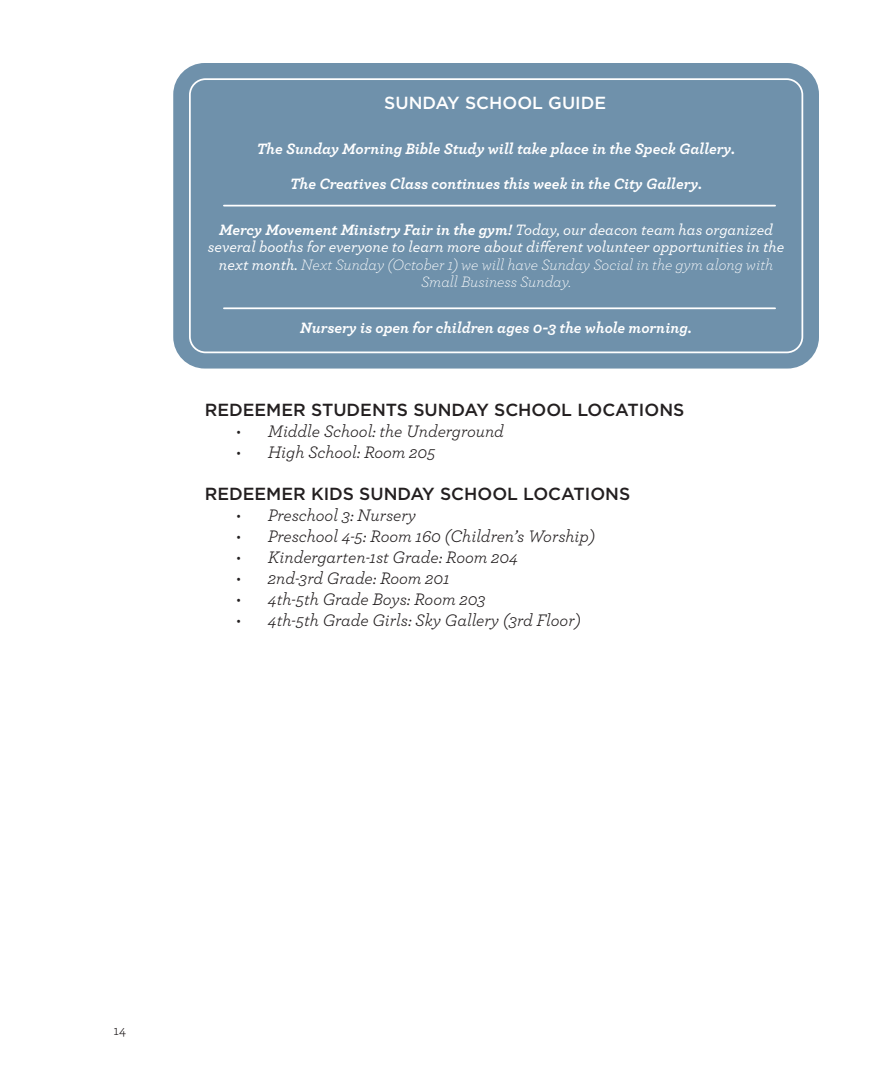
<style>
.page{position:relative;width:882px;height:1071px;background:#fff}
.page>*{position:absolute;margin:0;border:0;box-sizing:border-box;transform-origin:0 0}
.t1{font:italic 17.5px "Archer";color:#231f20}
.Mini_Head_2{font:500 17.5px "Gotham";color:#231f20}
.Mini_Head_2-2{font:500 17.5px "Gotham";color:#fff}
.CommLife_Bubble{font:italic 500 15.75px/17.5px "Archer";color:#fff;text-align:center}
.CommLife_Bubble-2{font:italic 700 15.75px "Archer";color:#fff}
.t2{font:14px "Archer";color:#231f20}
.s1{font-weight:700}
.s2{font-weight:300}
</style>
<div class="page">
<div style="left:173px;top:63px;width:646px;height:306px;background:#6f91ab;border-radius:32px"></div>
<div style="left:189px;top:78px;width:614px;height:275px;border:2px solid #fff;border-radius:16px"></div>
<hr style="left:224px;top:307px;width:551px;height:2px;background:#fff">
<hr style="left:224px;top:205px;width:551px;height:1px;background:#fff">
<p class="Mini_Head_2-2" style="left:384px;top:91px;width:223px">SUNDAY SCHOOL GUIDE</p>
<p class="CommLife_Bubble-2" style="left:257px;top:137px;width:480px">The Sunday Morning Bible Study will take place in the Speck Gallery.</p>
<p class="CommLife_Bubble-2" style="left:290px;top:172px;width:413px">The Creatives Class continues this week in the City Gallery.</p>
<p class="CommLife_Bubble" style="left:208px;top:220px;width:578px"><span class="s1">Mercy Movement Ministry Fair in the gym!</span> Today, our deacon team has organized several booths for everyone to learn more about different volunteer opportunities in the next month. <span class="s2">Next Sunday (October 1) we will have Sunday Social in the gym along with Small Business Sunday.</span></p>
<p class="CommLife_Bubble-2" style="left:300px;top:315px;width:393px">Nursery is open for children ages 0-3 the whole morning.</p>
<p class="Mini_Head_2" style="left:205px;top:398px;width:481px">REDEEMER STUDENTS SUNDAY SCHOOL LOCATIONS</p>
<p class="t1" style="left:236px;top:418px;width:269px">• Middle School: the Underground</p>
<p class="t1" style="left:236px;top:439px;width:201px">• High School: Room 205</p>
<p class="Mini_Head_2" style="left:205px;top:482px;width:427px">REDEEMER KIDS SUNDAY SCHOOL LOCATIONS</p>
<p class="t1" style="left:236px;top:502px;width:181px">• Preschool 3: Nursery</p>
<p class="t1" style="left:236px;top:523px;width:360px">• Preschool 4-5: Room 160 (Children’s Worship)</p>
<p class="t1" style="left:236px;top:544px;width:284px">• Kindergarten-1st Grade: Room 204</p>
<p class="t1" style="left:236px;top:565px;width:215px">• 2nd-3rd Grade: Room 201</p>
<p class="t1" style="left:236px;top:586px;width:251px">• 4th-5th Grade Boys: Room 203</p>
<p class="t1" style="left:236px;top:607px;width:346px">• 4th-5th Grade Girls: Sky Gallery (3rd Floor)</p>
<p class="t2" style="left:114px;top:1021px;width:14px">14</p>
</div>
